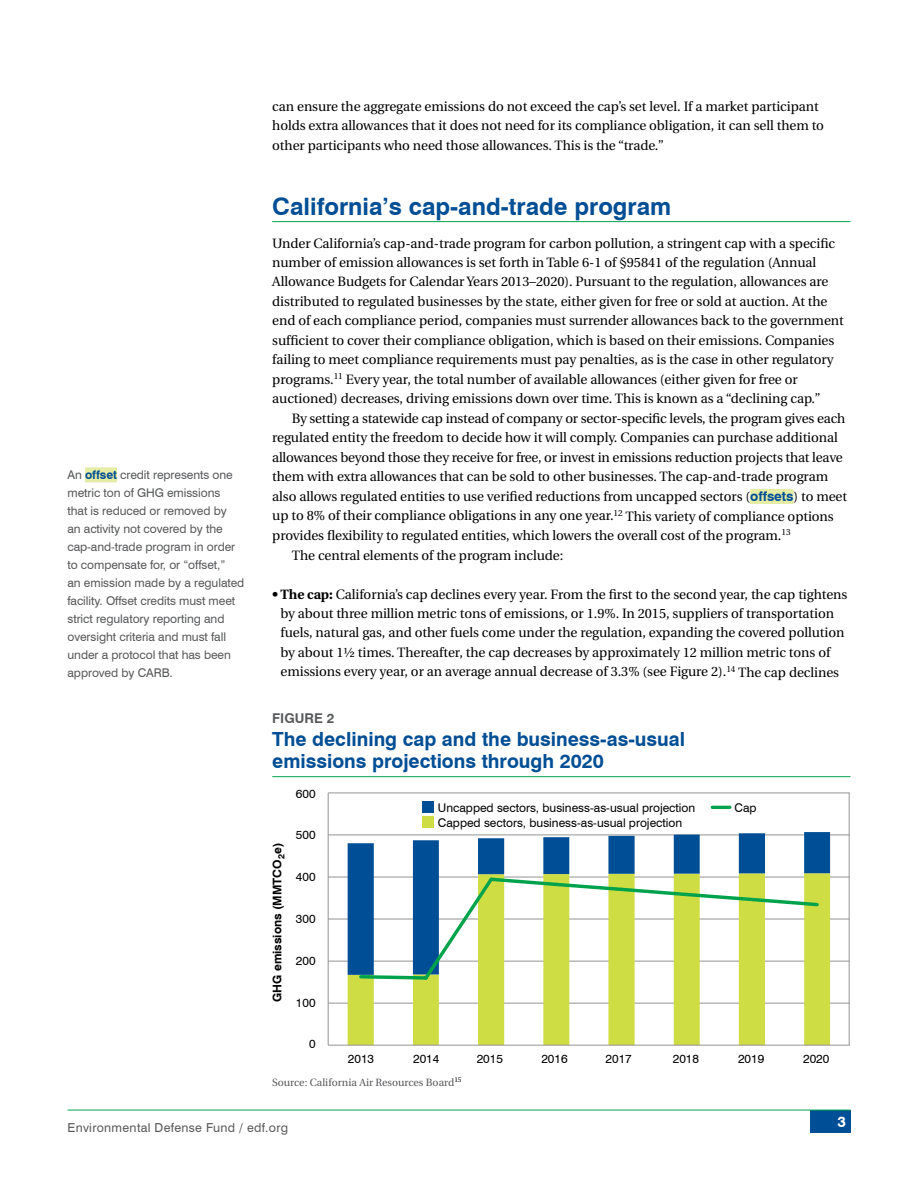
<style>
.page{position:relative;width:918px;height:1188px;background:#fff}
.page>*{position:absolute;margin:0;border:0;box-sizing:border-box;transform-origin:0 0}
.t1{font:700 24px "Swiss 721 BT";color:#004e95}
.t2{font:700 19.5px/22.5px "Swiss 721 BT";color:#004e95}
.t3{font:700 15px "Swiss 721 BT";color:#fff}
.t4{font:13.5px/19.5px "Utopia";letter-spacing:-.005em;color:#000}
.t5{font:700 13.5px "Swiss 721 BT";color:#58595b}
.t6{font:12.3px "Swiss 721 BT";letter-spacing:.025em;color:#58595b}
.t7{font:12px/18px "Swiss 721 BT";letter-spacing:-.005em;color:#58595b}
.t8{font:12px "Swiss 721 BT";color:#000}
.t9{font:700 12px "Swiss 721 BT";color:#000}
.t10{font:10.5px "Utopia";color:#58595b}
.s1{font-weight:700;color:#004e95}
.s2{font-family:"Swiss 721 BT";font-weight:700;color:#004e95}
.s3{font-weight:700}
</style>
<div class="page">
<div style="left:810px;top:1110px;width:40px;height:23px;background:#004e95"></div>
<hr style="left:68px;top:1110px;width:782px;height:1px;background:#00a34b">
<hr style="left:272px;top:221px;width:578px;height:1px;background:#00a34b">
<div style="left:750px;top:489px;width:43px;height:15px;background:#e5eca5"></div>
<div style="left:85px;top:467px;width:32px;height:15px;background:#e5eca5"></div>
<hr style="left:272px;top:776px;width:578px;height:1px;background:#00a34b">
<hr style="left:328px;top:1003px;width:522px;height:1px;background:#959494">
<hr style="left:328px;top:961px;width:522px;height:1px;background:#959494">
<hr style="left:328px;top:919px;width:522px;height:1px;background:#959494">
<hr style="left:328px;top:877px;width:522px;height:1px;background:#959494">
<hr style="left:328px;top:835px;width:522px;height:1px;background:#959494">
<hr style="left:328px;top:793px;width:522px;height:1px;background:#959494">
<svg style="left:348px;top:975px;width:482px;height:70px"></svg>
<svg style="left:348px;top:832px;width:482px;height:143px"></svg>
<hr style="left:328px;top:793px;width:1px;height:252px;background:#959494">
<hr style="left:849px;top:793px;width:1px;height:252px;background:#959494">
<hr style="left:328px;top:1045px;width:522px;height:1px;background:#959494">
<svg style="left:357px;top:875px;width:464px;height:108px"></svg>
<hr style="left:712px;top:806px;width:18px;height:3px;background:#00a34b">
<div style="left:422px;top:801px;width:12px;height:12px;background:#004e95"></div>
<div style="left:422px;top:816px;width:12px;height:12px;background:#cfdd45"></div>
<p class="t7" style="left:68px;top:465px;width:178px">An <span class="s1">offset</span> credit represents one metric ton of GHG emissions<br>that is reduced or removed by<br>an activity not covered by the cap-and-trade program in order to compensate for, or “offset,”<br>an emission made by a regulated facility. Offset credits must meet strict regulatory reporting and oversight criteria and must fall under a protocol that has been approved by CARB.</p>
<p class="t4" style="left:272px;top:97px;width:553px">can ensure the aggregate emissions do not exceed the cap’s set level. If a market participant holds extra allowances that it does not need for its compliance obligation, it can sell them to other participants who need those allowances. This is the “trade.”</p>
<h1 class="t1" style="left:272px;top:191px;width:401px">California’s cap-and-trade program</h1>
<p class="t4" style="left:272px;top:233px;width:573px">Under California’s cap-and-trade program for carbon pollution, a stringent cap with a specific number of emission allowances is set forth in Table 6-1 of §95841 of the regulation (Annual Allowance Budgets for Calendar Years 2013–2020). Pursuant to the regulation, allowances are distributed to regulated businesses by the state, either given for free or sold at auction. At the end of each compliance period, companies must surrender allowances back to the government sufficient to cover their compliance obligation, which is based on their emissions. Companies failing to meet compliance requirements must pay penalties, as is the case in other regulatory programs.<sup>11</sup> Every year, the total number of available allowances (either given for free or auctioned) decreases, driving emissions down over time. This is known as a “declining cap.”</p>
<p class="t4" style="left:292px;top:409px;width:555px">By setting a statewide cap instead of company or sector-specific levels, the program gives each</p>
<p class="t4" style="left:272px;top:428px;width:567px">regulated entity the freedom to decide how it will comply. Companies can purchase additional</p>
<p class="t4" style="left:272px;top:448px;width:572px">allowances beyond those they receive for free, or invest in emissions reduction projects that leave</p>
<p class="t4" style="left:272px;top:467px;width:557px">them with extra allowances that can be sold to other businesses. The cap-and-trade program</p>
<p class="t4" style="left:272px;top:487px;width:576px">also allows regulated entities to use verified reductions from uncapped sectors (<span class="s2">offsets</span>) to meet</p>
<p class="t4" style="left:272px;top:506px;width:563px">up to 8% of their compliance obligations in any one year.<sup>12</sup> This variety of compliance options</p>
<p class="t4" style="left:272px;top:526px;width:520px">provides flexibility to regulated entities, which lowers the overall cost of the program.<sup>13</sup></p>
<p class="t4" style="left:292px;top:545px;width:273px">The central elements of the program include:</p>
<p class="t4" style="left:281px;top:584px;width:568px;text-indent:-8px"><span class="s3">• The cap:</span> California’s cap declines every year. From the first to the second year, the cap tightens by about three million metric tons of emissions, or 1.9%. In 2015, suppliers of transportation fuels, natural gas, and other fuels come under the regulation, expanding the covered pollution by about 1½ times. Thereafter, the cap decreases by approximately 12 million metric tons of emissions every year, or an average annual decrease of 3.3% (see Figure 2).<sup>14</sup> The cap declines</p>
<p class="t5" style="left:272px;top:710px;width:64px">FIGURE 2</p>
<h2 class="t2" style="left:272px;top:727px;width:414px">The declining cap and the business-as-usual emissions projections through 2020</h2>
<p class="t9" style="left:270px;top:1002px;width:161px;rotate:-90deg">GHG emissions (MMTCO<sub>2</sub>e)</p>
<p class="t8" style="left:296px;top:786px;width:21px">600</p>
<p class="t8" style="left:296px;top:828px;width:21px">500</p>
<p class="t8" style="left:296px;top:870px;width:21px">400</p>
<p class="t8" style="left:296px;top:911px;width:21px">300</p>
<p class="t8" style="left:296px;top:953px;width:21px">200</p>
<p class="t8" style="left:296px;top:995px;width:21px">100</p>
<p class="t8" style="left:309px;top:1037px;width:8px">0</p>
<p class="t8" style="left:438px;top:800px;width:259px">Uncapped sectors, business-as-usual projection</p>
<p class="t8" style="left:735px;top:800px;width:24px">Cap</p>
<p class="t8" style="left:438px;top:815px;width:246px">Capped sectors, business-as-usual projection</p>
<p class="t8" style="left:348px;top:1052px;width:28px">2013</p>
<p class="t8" style="left:413px;top:1052px;width:28px">2014</p>
<p class="t8" style="left:477px;top:1052px;width:28px">2015</p>
<p class="t8" style="left:541px;top:1052px;width:28px">2016</p>
<p class="t8" style="left:606px;top:1052px;width:28px">2017</p>
<p class="t8" style="left:673px;top:1052px;width:28px">2018</p>
<p class="t8" style="left:738px;top:1052px;width:28px">2019</p>
<p class="t8" style="left:803px;top:1052px;width:28px">2020</p>
<p class="t10" style="left:272px;top:1076px;width:191px">Source: California Air Resources Board<sup>15</sup></p>
<p class="t6" style="left:68px;top:1121px;width:222px">Environmental Defense Fund / edf.org</p>
<p class="t3" style="left:837px;top:1113px;width:10px">3</p>
</div>
